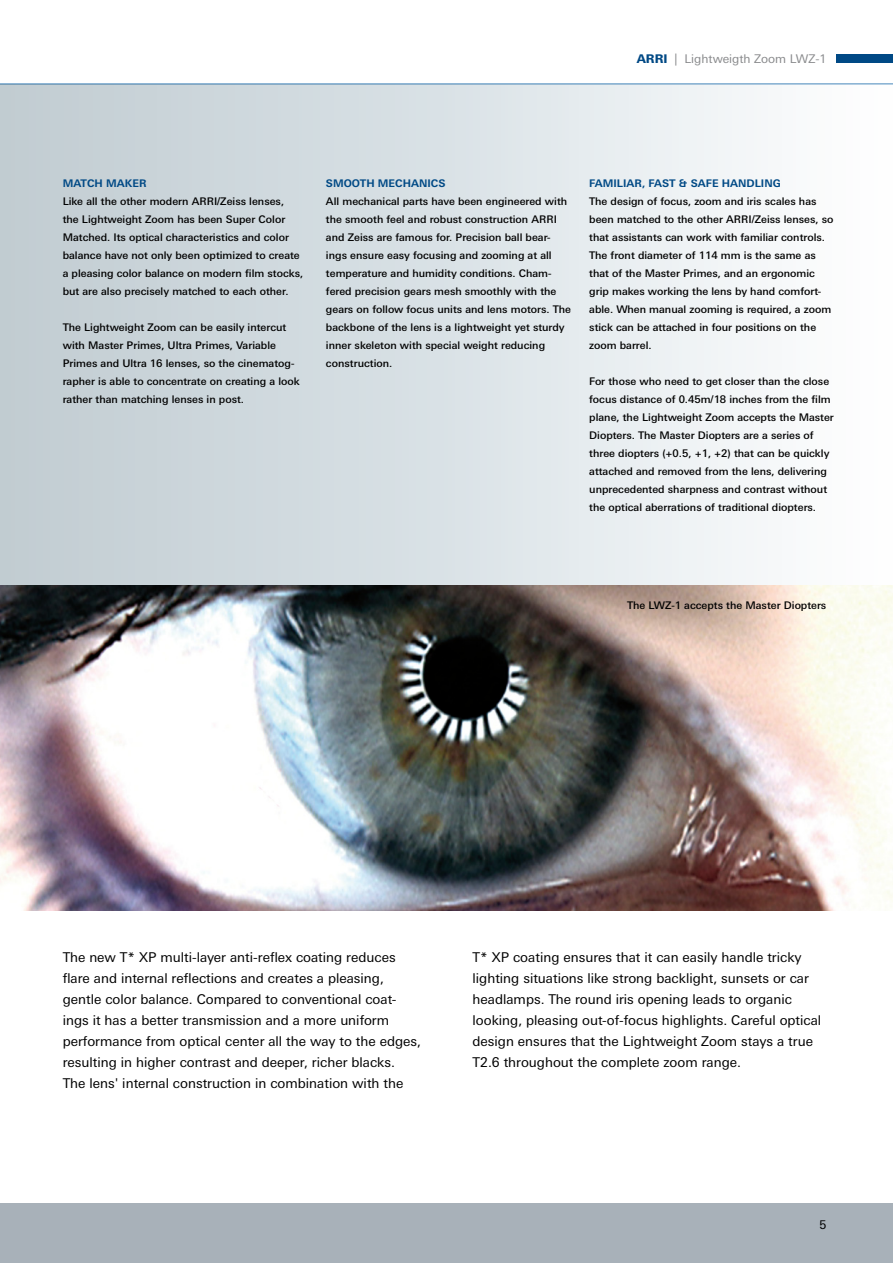
<style>
.page{position:relative;width:893px;height:1263px;background:#fff}
.page>*{position:absolute;margin:0;border:0;box-sizing:border-box;transform-origin:0 0}
.Fließtext{font:13.5px/21px "Linotype Univers Basic";color:#000}
.t1{font:12px "Linotype Univers Basic";color:#898a8c}
.t2{font:12px "Linotype Univers Basic";color:#000}
.techn_specs{font:500 10.5px/18px "Linotype Univers Basic";color:#000}
.techn_specs-2{font:700 10.5px "Linotype Univers Basic";color:#004985}
.s1{font-weight:800;color:#004985}
</style>
<div class="page">
<div style="left:0;top:1203px;width:893px;height:60px;background:#a8b1b9"></div>
<div style="left:836px;top:54px;width:57px;height:8px;background:#004985"></div>
<div style="left:0;top:84px;width:893px;height:501px;background:linear-gradient(to right,#becad0,#fdfeff)"></div>
<img style="left:0;top:585px;width:893px;height:326px">
<p class="t1" style="left:637px;top:52px;width:191px"><span class="s1">ARRI</span> | Lightweigth Zoom LWZ-1</p>
<p class="techn_specs-2" style="left:63px;top:177px;width:85px">MATCH MAKER</p>
<p class="techn_specs" style="left:63px;top:192px;width:242px">Like all the other modern ARRI/Zeiss lenses,<br>the Lightweight Zoom has been Super Color Matched. Its optical characteristics and color balance have not only been optimized to create a pleasing color balance on modern film stocks, but are also precisely matched to each other.</p>
<p class="techn_specs" style="left:63px;top:318px;width:239px">The Lightweight Zoom can be easily intercut with Master Primes, Ultra Primes, Variable Primes and Ultra 16 lenses, so the cinematog&shy;rapher is able to concentrate on creating a look rather than matching lenses in post.</p>
<p class="techn_specs-2" style="left:326px;top:177px;width:121px">SMOOTH MECHANICS</p>
<p class="techn_specs" style="left:326px;top:192px;width:246px">All mechanical parts have been engineered with the smooth feel and robust construction ARRI and Zeiss are famous for. Precision ball bear&shy;ings ensure easy focusing and zooming at all temperature and humidity conditions. Cham&shy;fered precision gears mesh smoothly with the gears on follow focus units and lens motors. The backbone of the lens is a lightweight yet sturdy inner skeleton with special weight reducing construction.</p>
<p class="techn_specs-2" style="left:589px;top:177px;width:193px">FAMILIAR, FAST &amp; SAFE HANDLING</p>
<p class="techn_specs" style="left:589px;top:192px;width:246px">The design of focus, zoom and iris scales has been matched to the other ARRI/Zeiss lenses, so that assistants can work with familiar controls.<br>The front diameter of 114 mm is the same as that of the Master Primes, and an ergonomic grip makes working the lens by hand comfort&shy;able. When manual zooming is required, a zoom stick can be attached in four positions on the zoom barrel.</p>
<p class="techn_specs" style="left:589px;top:372px;width:246px">For those who need to get closer than the close focus distance of 0.45m/18 inches from the film plane, the Lightweight Zoom accepts the Master Diopters. The Master Diopters are a series of three diopters (+0.5, +1, +2) that can be quickly attached and removed from the lens, delivering unprecedented sharpness and contrast without the optical aberrations of traditional diopters.</p>
<p class="techn_specs" style="left:627px;top:596px;width:201px">The LWZ-1 accepts the Master Diopters</p>
<p class="Fließtext" style="left:63px;top:946px;width:360px">The new T* XP multi-layer anti-reflex coating reduces flare and internal reflections and creates a pleasing, gentle color balance. Compared to conventional coat&shy;ings it has a better transmission and a more uniform performance from optical center all the way to the edges, resulting in higher contrast and deeper, richer blacks.<br>The lens' internal construction in combination with the</p>
<p class="Fließtext" style="left:472px;top:946px;width:350px">T* XP coating ensures that it can easily handle tricky lighting situations like strong backlight, sunsets or car headlamps. The round iris opening leads to organic looking, pleasing out-of-focus highlights. Careful optical design ensures that the Lightweight Zoom stays a true T2.6 throughout the complete zoom range.</p>
<p class="t2" style="left:819px;top:1218px;width:8px">5</p>
</div>
